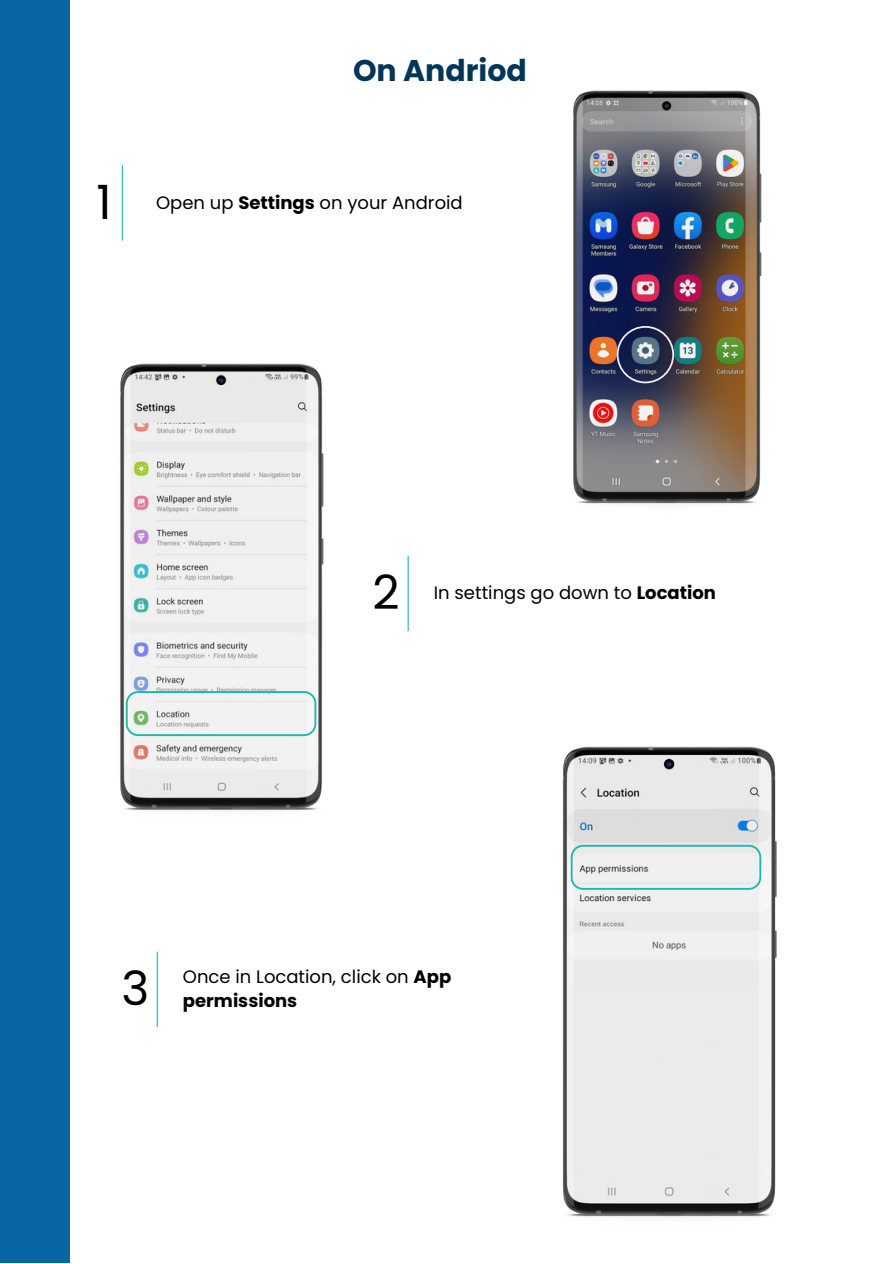
<style>
.page{position:relative;width:893px;height:1264px;background:#fff}
.page>*{position:absolute;margin:0;border:0;box-sizing:border-box;transform-origin:0 0}
.t1{font:47.25px "Poppins";color:#000}
.t2{font:700 30px "Poppins";color:#023659}
.t3{font:18px/24.8px "Poppins";color:#000}
.s1{font-weight:700}
</style>
<div class="page">
<div style="left:0;top:0;width:70px;height:1262px;background:#0966a4"></div>
<hr style="left:122px;top:165px;width:1px;height:75px;background:#19bab2">
<img style="left:573px;top:90px;width:189px;height:414px">
<svg style="left:616px;top:326px;width:58px;height:57px;background:#434b68"></svg>
<hr style="left:407px;top:556px;width:1px;height:75px;background:#19bab2">
<img style="left:120px;top:363px;width:204px;height:448px">
<svg style="left:126px;top:691px;width:190px;height:45px"></svg>
<img style="left:562px;top:746px;width:215px;height:471px">
<hr style="left:157px;top:951px;width:1px;height:75px;background:#19bab2">
<svg style="left:570px;top:844px;width:191px;height:45px"></svg>
<h1 class="t1" style="left:96px;top:169px;width:17px">1</h1>
<h2 class="t2" style="left:353px;top:49px;width:175px">On Andriod</h2>
<p class="t3" style="left:156px;top:190px;width:308px">Open up <span class="s1">Settings</span> on your Android</p>
<h1 class="t1" style="left:372px;top:559px;width:29px">2</h1>
<p class="t3" style="left:434px;top:580px;width:284px">In settings go down to <span class="s1">Location</span></p>
<h1 class="t1" style="left:121px;top:955px;width:29px">3</h1>
<p class="t3" style="left:183px;top:963px;width:270px">Once in Location, click on <span class="s1">App permissions</span></p>
</div>
